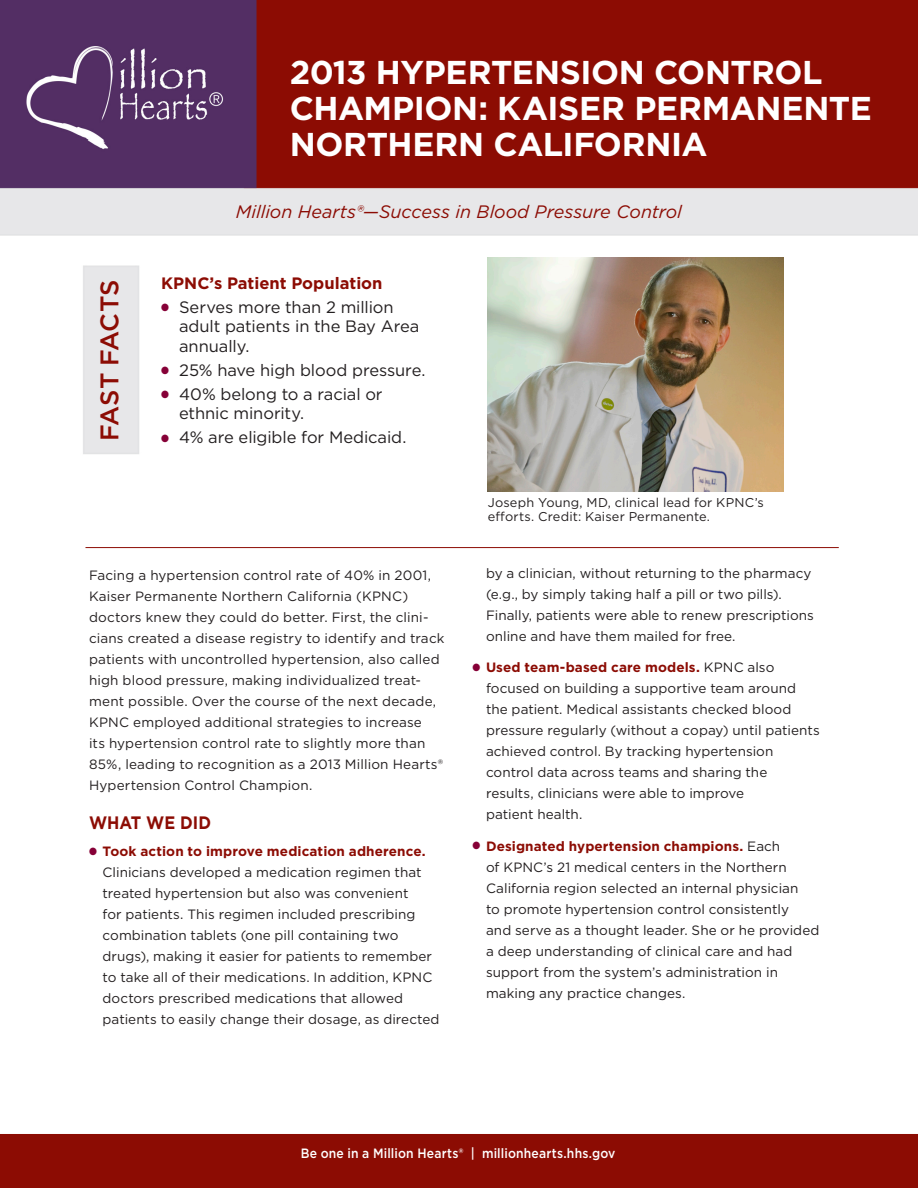
<style>
.page{position:relative;width:918px;height:1188px;background:#fff}
.page>*{position:absolute;margin:0;border:0;box-sizing:border-box;transform-origin:0 0}
.t1{font:700 33px/36px "Gotham";letter-spacing:-.01em;color:#fff}
.t2{font:500 25.5px "Gotham";letter-spacing:-.005em;color:#8c0c04}
.t3{font:italic 18px "Gotham";color:#8c0c04}
.t4{font:700 18px "Gotham";color:#8c0c04;scale:.9 1}
.t5{font:16.5px/19.5px "Gotham";letter-spacing:-.005em;color:#231f20}
.t6{font:700 16.5px "Gotham";color:#8c0c04}
.t7{font:13.5px/21px "Gotham";letter-spacing:.005em;color:#231f20}
.t8{font:500 13.5px "Gotham";letter-spacing:.015em;color:#fff;scale:.9 1}
.t9{font:12.75px/13.5px "Gotham";letter-spacing:.015em;color:#231f20}
.s1{color:#860037}
.s2{font-weight:700;color:#8c0c04}
</style>
<div class="page">
<img style="left:0;top:0;width:918px;height:1188px">
<img style="left:13px;top:39px;width:229px;height:130px">
<img style="left:488px;top:257px;width:296px;height:234px">
<hr style="left:86px;top:547px;width:753px;height:1px;background:#8c0c04">
<h1 class="t1" style="left:290px;top:54px;width:583px">2013 HYPERTENSION CONTROL<br>CHAMPION: KAISER PERMANENTE<br>NORTHERN CALIFORNIA</h1>
<p class="t3" style="left:236px;top:200px;width:448px">Million Hearts®—Success in Blood Pressure Control</p>
<h2 class="t2" style="left:93px;top:441px;width:163px;rotate:-90deg">FAST FACTS</h2>
<h3 class="t6" style="left:161px;top:272px;width:223px">KPNC’s Patient Population</h3>
<p class="t5" style="left:179px;top:297px;width:242px;text-indent:-18px"><span class="s1">●</span> Serves more than 2 million adult patients in the Bay Area annually.</p>
<p class="t5" style="left:161px;top:360px;width:266px"><span class="s1">●</span> 25% have high blood pressure.</p>
<p class="t5" style="left:179px;top:384px;width:205px;text-indent:-18px"><span class="s1">●</span> 40% belong to a racial or ethnic minority.</p>
<p class="t5" style="left:161px;top:427px;width:247px"><span class="s1">●</span> 4% are eligible for Medicaid.</p>
<p class="t7" style="left:89px;top:565px;width:357px">Facing a hypertension control rate of 40% in 2001, Kaiser Permanente Northern California (KPNC) doctors knew they could do better. First, the clini&shy;cians created a disease registry to identify and track patients with uncontrolled hypertension, also called high blood pressure, making individualized treat&shy;ment possible. Over the course of the next decade, KPNC employed additional strategies to increase<br>its hypertension control rate to slightly more than 85%, leading to recognition as a 2013 Million Hearts® Hypertension Control Champion.</p>
<h2 class="t4" style="left:89px;top:811px;width:137px">WHAT WE DID</h2>
<p class="t7" style="left:103px;top:841px;width:339px;text-indent:-14px"><span class="s1">●</span> <span class="s2">Took action to improve medication adherence.<br></span>Clinicians developed a medication regimen that treated hypertension but also was convenient<br>for patients. This regimen included prescribing combination tablets (one pill containing two drugs), making it easier for patients to remember to take all of their medications. In addition, KPNC doctors prescribed medications that allowed patients to easily change their dosage, as directed</p>
<p class="t9" style="left:488px;top:495px;width:278px">Joseph Young, MD, clinical lead for KPNC’s efforts. Credit: Kaiser Permanente.</p>
<p class="t7" style="left:486px;top:562px;width:329px">by a clinician, without returning to the pharmacy (e.g., by simply taking half a pill or two pills).<br>Finally, patients were able to renew prescriptions online and have them mailed for free.</p>
<p class="t7" style="left:486px;top:657px;width:335px;text-indent:-14px"><span class="s1">●</span> <span class="s2">Used team-based care models.</span> KPNC also focused on building a supportive team around the patient. Medical assistants checked blood pressure regularly (without a copay) until patients achieved control. By tracking hypertension control data across teams and sharing the<br>results, clinicians were able to improve<br>patient health.</p>
<p class="t7" style="left:486px;top:835px;width:335px;text-indent:-14px"><span class="s1">●</span> <span class="s2">Designated hypertension champions.</span> Each<br>of KPNC’s 21 medical centers in the Northern California region selected an internal physician<br>to promote hypertension control consistently<br>and serve as a thought leader. She or he provided a deep understanding of clinical care and had support from the system’s administration in making any practice changes.</p>
<p class="t8" style="left:301px;top:1145px;width:351px">Be one in a Million Hearts® | millionhearts.hhs.gov</p>
</div>
